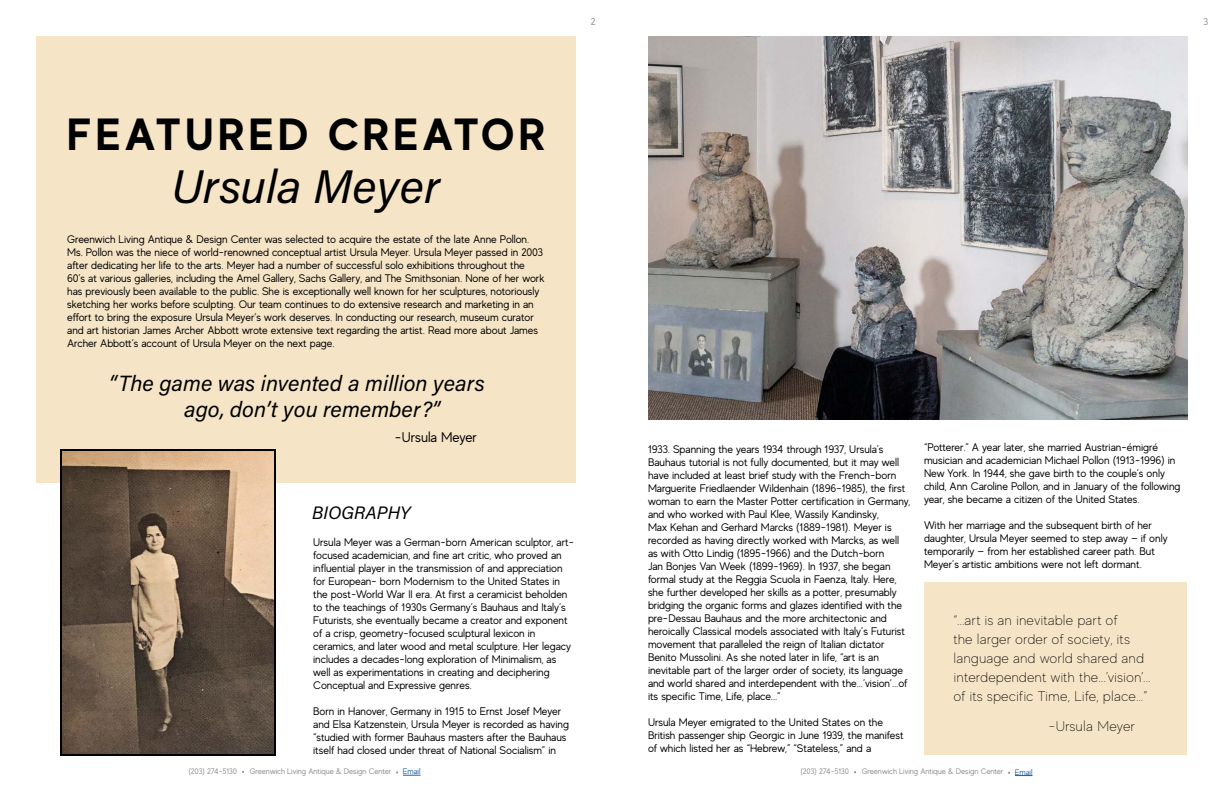
<style>
.page{position:relative;width:1224px;height:792px;background:#fff}
.page>*{position:absolute;margin:0;border:0;box-sizing:border-box;transform-origin:0 0}
.t1{font:47px "Acumin Variable Concept";letter-spacing:.015em;color:#000}
.t2{font:700 45px "MADE Evolve Sans";letter-spacing:.09em;color:#000}
.t3{font:22px/26.4px "Acumin Variable Concept";letter-spacing:.015em;color:#000}
.t4{font:18px "Acumin Variable Concept";letter-spacing:-.005em;color:#000}
.t5{font:100 14px/19px "MADE Evolve Sans";color:#000}
.t6{font:14px "MADE Evolve Sans";color:#000}
.t7{font:11px/13px "MADE Evolve Sans";color:#000}
.t8{font:10px "MADE Evolve Sans";color:#8a8c8e}
.t9{font:8px "MADE Evolve Sans";letter-spacing:-.01em;color:#8a8c8e}
.t10{font:8px "MADE Evolve Sans";letter-spacing:-.03em;color:#8a8c8e}
.t11{font:8px "MADE Evolve Sans";color:#215e9e}
</style>
<div class="page">
<svg style="left:396px;top:771px;width:25px;height:5px"></svg>
<svg style="left:1008px;top:772px;width:25px;height:4px"></svg>
<div style="left:924px;top:583px;width:263px;height:172px;background:#f5e4c6"></div>
<div style="left:36px;top:36px;width:540px;height:446px;background:#f5e4c6"></div>
<img style="left:648px;top:36px;width:540px;height:384px">
<div style="left:60px;top:449px;width:216px;height:307px;background:#000"></div>
<img style="left:62px;top:451px;width:212px;height:303px">
<p class="t8" style="left:591px;top:15px;width:6px">2</p>
<p class="t8" style="left:1203px;top:15px;width:7px">3</p>
<h2 class="t2" style="left:67px;top:105px;width:480px">FEATURED CREATOR</h2>
<h1 class="t1" style="left:172px;top:154px;width:269px">Ursula Meyer</h1>
<p class="t7" style="left:67px;top:233px;width:479px">Greenwich Living Antique &amp; Design Center was selected to acquire the estate of the late Anne Pollon.<br>Ms. Pollon was the niece of world-renowned conceptual artist Ursula Meyer. Ursula Meyer passed in 2003 after dedicating her life to the arts. Meyer had a number of successful solo exhibitions throughout the 60’s at various galleries, including the Amel Gallery, Sachs Gallery, and The Smithsonian. None of her work has previously been available to the public. She is exceptionally well known for her sculptures, notoriously sketching her works before sculpting. Our team continues to do extensive research and marketing in an effort to bring the exposure Ursula Meyer’s work deserves. In conducting our research, museum curator and art historian James Archer Abbott wrote extensive text regarding the artist. Read more about James Archer Abbott’s account of Ursula Meyer on the next page.</p>
<h3 class="t3" style="left:184px;top:369px;width:302px;text-indent:-75px">“The game was invented a million years ago, don’t you remember?”</h3>
<p class="t6" style="left:395px;top:429px;width:84px">-Ursula Meyer</p>
<h3 class="t4" style="left:312px;top:500px;width:100px">BIOGRAPHY</h3>
<p class="t7" style="left:313px;top:535px;width:262px">Ursula Meyer was a German-born American sculptor, art&shy;focused academician, and fine art critic, who proved an influential player in the transmission of and appreciation for European- born Modernism to the United States in the post-World War II era. At first a ceramicist beholden to the teachings of 1930s Germany’s Bauhaus and Italy’s Futurists, she eventually became a creator and exponent of a crisp, geometry-focused sculptural lexicon in ceramics, and later wood and metal sculpture. Her legacy includes a decades-long exploration of Minimalism, as well as experimentations in creating and deciphering Conceptual and Expressive genres.</p>
<p class="t7" style="left:313px;top:704px;width:257px">Born in Hanover, Germany in 1915 to Ernst Josef Meyer and Elsa Katzenstein, Ursula Meyer is recorded as having “studied with former Bauhaus masters after the Bauhaus itself had closed under threat of National Socialism” in</p>
<p class="t10" style="left:188px;top:766px;width:50px">(203) 274-5130</p>
<p class="t9" style="left:250px;top:766px;width:143px">Greenwich Living Antique &amp; Design Center</p>
<p class="t11" style="left:403px;top:767px;width:19px">Email</p>
<p class="t7" style="left:648px;top:442px;width:264px">1933. Spanning the years 1934 through 1937, Ursula’s Bauhaus tutorial is not fully documented, but it may well have included at least brief study with the French-born Marguerite Friedlaender Wildenhain (1896-1985), the first woman to earn the Master Potter certification in Germany, and who worked with Paul Klee, Wassily Kandinsky,<br>Max Kehan and Gerhard Marcks (1889-1981). Meyer is recorded as having directly worked with Marcks, as well as with Otto Lindig (1895-1966) and the Dutch-born<br>Jan Bonjes Van Week (1899-1969). In 1937, she began formal study at the Reggia Scuola in Faenza, Italy. Here, she further developed her skills as a potter, presumably bridging the organic forms and glazes identified with the pre-Dessau Bauhaus and the more architectonic and heroically Classical models associated with Italy’s Futurist movement that paralleled the reign of Italian dictator Benito Mussolini. As she noted later in life, “art is an inevitable part of the larger order of society, its language and world shared and interdependent with the...’vision’...of its specific Time, Life, place...”</p>
<p class="t7" style="left:648px;top:715px;width:257px">Ursula Meyer emigrated to the United States on the<br>British passenger ship Georgic in June 1939, the manifest of which listed her as “Hebrew,” “Stateless,” and a</p>
<p class="t7" style="left:924px;top:440px;width:258px">“Potterer.” A year later, she married Austrian-émigré musician and academician Michael Pollon (1913-1996) in New York. In 1944, she gave birth to the couple’s only child, Ann Caroline Pollon, and in January of the following year, she became a citizen of the United States.</p>
<p class="t7" style="left:924px;top:518px;width:245px">With her marriage and the subsequent birth of her daughter, Ursula Meyer seemed to step away — if only temporarily — from her established career path. But Meyer’s artistic ambitions were not left dormant.</p>
<p class="t5" style="left:953px;top:611px;width:199px">“...art is an inevitable part of<br>the larger order of society, its language and world shared and interdependent with the...’vision’... of its specific Time, Life, place...”</p>
<p class="t5" style="left:1049px;top:717px;width:88px">-Ursula Meyer</p>
<p class="t10" style="left:800px;top:766px;width:50px">(203) 274-5130</p>
<p class="t9" style="left:862px;top:767px;width:143px">Greenwich Living Antique &amp; Design Center</p>
<p class="t11" style="left:1015px;top:767px;width:19px">Email</p>
</div>
